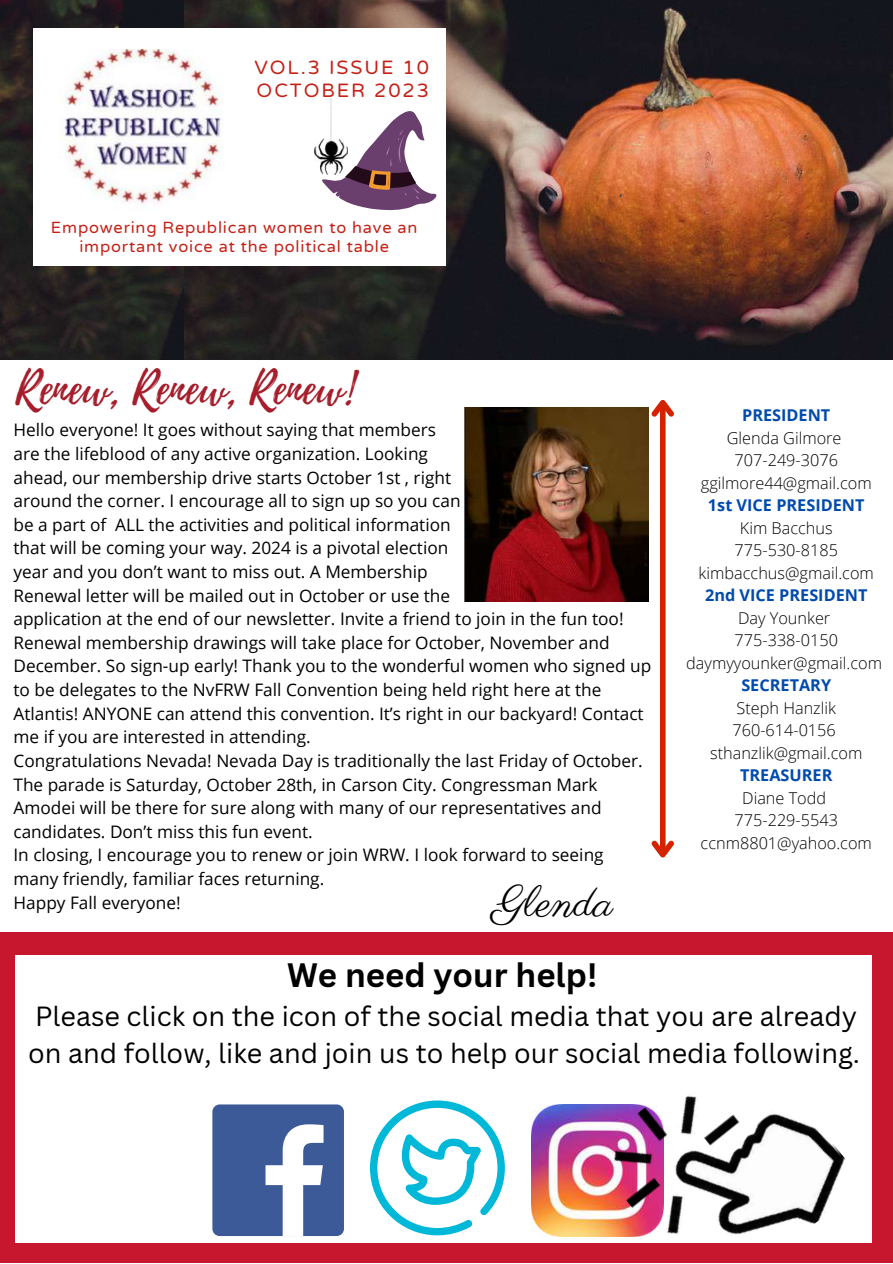
<style>
.page{position:relative;width:893px;height:1264px;background:#fff}
.page>*{position:absolute;margin:0;border:0;box-sizing:border-box;transform-origin:0 0}
.t1{font:44.85px "Playlist Script";color:#a61e2c}
.t2{font:43.8px "Parisienne";color:#000}
.t3{font:700 33px "Canva Sans";color:#000}
.t4{font:27px/37px "Canva Sans";color:#000}
.t5{font:19.5px/23.2px "Varela Round";letter-spacing:.1em;color:#c42217}
.t6{font:17.25px/23.5px "Open Sans";color:#000}
.t7{font:16.35px/19px "Varela Round";letter-spacing:.05em;color:#c42217;text-align:center}
.t8{font:300 16.2px/22.5px "Open Sans";color:#000;text-align:center}
.t9{font:700 16.2px "Open Sans";color:#004aad}
</style>
<div class="page">
<div style="left:0;top:931px;width:892px;height:331px;background:#c6172e"></div>
<div style="left:660px;top:402px;width:5px;height:452px;background:#d32300"></div>
<svg style="left:648px;top:400px;width:26px;height:22px"></svg>
<svg style="left:651px;top:835px;width:23px;height:23px"></svg>
<img style="left:0;top:0;width:185px;height:359px">
<img style="left:185px;top:0;width:707px;height:359px">
<div style="left:33px;top:29px;width:413px;height:237px;background:#fff"></div>
<img style="left:60px;top:50px;width:163px;height:156px">
<div style="left:15px;top:955px;width:856px;height:287px;background:#fff"></div>
<div style="left:212px;top:1104px;width:132px;height:131px;background:#3d5a98;border-radius:7px"></div>
<svg style="left:265px;top:1124px;width:58px;height:111px"></svg>
<svg style="left:370px;top:1100px;width:135px;height:135px"></svg>
<img style="left:531px;top:1104px;width:57px;height:131px">
<img style="left:464px;top:407px;width:184px;height:194px">
<img style="left:588px;top:1095px;width:276px;height:148px">
<svg style="left:322px;top:111px;width:115px;height:99px"></svg>
<img style="left:315px;top:98px;width:32px;height:77px">
<svg style="left:619px;top:193px;width:3px;height:5px"></svg>
<p class="t5" style="left:254px;top:56px;width:176px">VOL.3 ISSUE 10<br>OCTOBER 2023</p>
<p class="t7" style="left:51px;top:218px;width:368px">Empowering Republican women to have an important voice at the political table</p>
<h1 class="t1" style="left:16px;top:356px;width:340px">Renew, Renew, Renew!</h1>
<p class="t6" style="left:13px;top:418px;width:639px">Hello everyone! It goes without saying that members<br>are the lifeblood of any active organization. Looking<br>ahead, our membership drive starts October 1st , right<br>around the corner. I encourage all to sign up so you can<br>be a part of ALL the activities and political information<br>that will be coming your way. 2024 is a pivotal election<br>year and you don’t want to miss out. A Membership<br>Renewal letter will be mailed out in October or use the<br>application at the end of our newsletter. Invite a friend to join in the fun too!<br>Renewal membership drawings will take place for October, November and December. So sign-up early! Thank you to the wonderful women who signed up to be delegates to the NvFRW Fall Convention being held right here at the Atlantis! ANYONE can attend this convention. It’s right in our backyard! Contact me if you are interested in attending.<br>Congratulations Nevada! Nevada Day is traditionally the last Friday of October.<br>The parade is Saturday, October 28th, in Carson City. Congressman Mark Amodei will be there for sure along with many of our representatives and candidates. Don’t miss this fun event.<br>In closing, I encourage you to renew or join WRW. I look forward to seeing many friendly, familiar faces returning.<br>Happy Fall everyone!</p>
<h2 class="t2" style="left:493px;top:875px;width:121px">Glenda</h2>
<p class="t9" style="left:742px;top:404px;width:90px">PRESIDENT</p>
<p class="t8" style="left:700px;top:426px;width:172px">Glenda Gilmore<br>707-249-3076 ggilmore44@gmail.com</p>
<p class="t9" style="left:708px;top:494px;width:158px">1st VICE PRESIDENT</p>
<p class="t8" style="left:698px;top:516px;width:177px">Kim Bacchus<br>775-530-8185 kimbacchus@gmail.com</p>
<p class="t9" style="left:705px;top:584px;width:164px">2nd VICE PRESIDENT</p>
<p class="t8" style="left:686px;top:606px;width:197px">Day Younker<br>775-338-0150 daymyyounker@gmail.com</p>
<p class="t9" style="left:741px;top:674px;width:91px">SECRETARY</p>
<p class="t8" style="left:710px;top:696px;width:154px">Steph Hanzlik<br>760-614-0156 sthanzlik@gmail.com</p>
<p class="t9" style="left:740px;top:764px;width:94px">TREASURER</p>
<p class="t8" style="left:700px;top:786px;width:173px">Diane Todd<br>775-229-5543 ccnm8801@yahoo.com</p>
<h3 class="t3" style="left:287px;top:951px;width:312px">We need your help!</h3>
<h3 class="t4" style="left:28px;top:997px;width:833px">Please click on the icon of the social media that you are already on and follow, like and join us to help our social media following.</h3>
</div>
